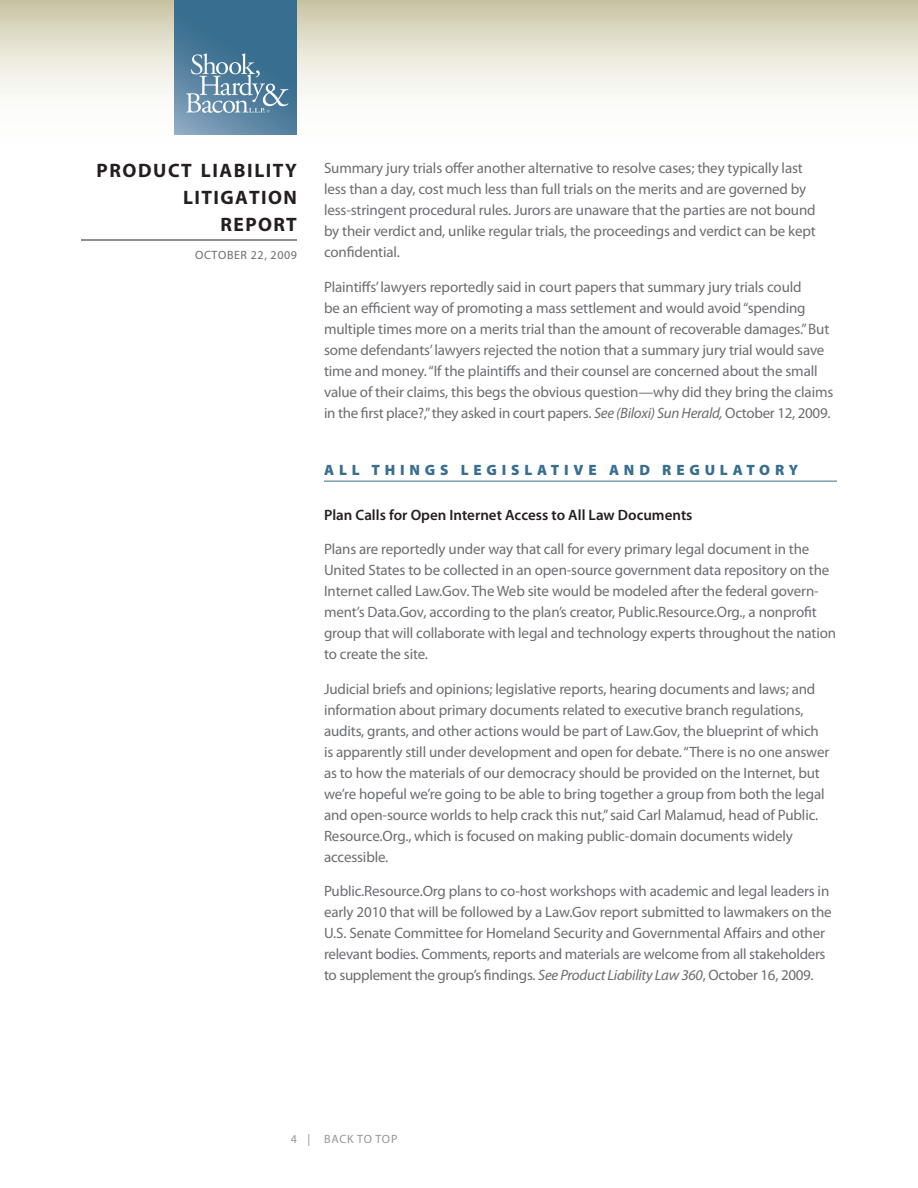
<style>
.page{position:relative;width:918px;height:1188px;background:#fff}
.page>*{position:absolute;margin:0;border:0;box-sizing:border-box;transform-origin:0 0}
.t1{font:700 19.5px/27px "Myriad Pro";letter-spacing:.075em;color:#231f20;text-align:right}
.Body{font:15px/21px "Myriad Pro";letter-spacing:-.01em;color:#6c6d70}
.Subhead{font:600 15px "Myriad Pro";color:#231f20}
.Head{font:900 15px "Myriad Pro";letter-spacing:.32em;color:#386e8f}
.t2{font:12px "Myriad Pro";letter-spacing:.05em;color:#6c6d70}
.t3{font:12px "Myriad Pro";letter-spacing:.06em;color:#939598}
.s1{font-style:italic}
</style>
<div class="page">
<svg style="left:0;top:0;width:918px;height:135px"></svg>
<hr style="left:81px;top:240px;width:216px;height:1px;background:#231f20">
<img style="left:175px;top:0;width:122px;height:135px">
<hr style="left:324px;top:481px;width:513px;height:1px;background:#386e8f">
<h1 class="t1" style="left:97px;top:156px;width:202px">PRODUCT LIABILITY<br>LITIGATION<br>REPORT</h1>
<p class="t2" style="left:195px;top:248px;width:103px">OCTOBER 22, 2009</p>
<p class="Body" style="left:324px;top:157px;width:493px">Summary jury trials offer another alternative to resolve cases; they typically last less than a day, cost much less than full trials on the merits and are governed by less-stringent procedural rules. Jurors are unaware that the parties are not bound by their verdict and, unlike regular trials, the proceedings and verdict can be kept confidential.</p>
<p class="Body" style="left:324px;top:276px;width:511px">Plaintiffs’ lawyers reportedly said in court papers that summary jury trials could<br>be an efficient way of promoting a mass settlement and would avoid “spending multiple times more on a merits trial than the amount of recoverable damages.” But some defendants’ lawyers rejected the notion that a summary jury trial would save time and money. “If the plaintiffs and their counsel are concerned about the small value of their claims, this begs the obvious question—why did they bring the claims in the first place?,” they asked in court papers. <span class="s1">See (Biloxi) Sun Herald,</span> October 12, 2009.</p>
<p class="Head" style="left:324px;top:461px;width:476px">ALL THINGS LEGISLATIVE AND REGULATORY</p>
<p class="Subhead" style="left:324px;top:505px;width:370px">Plan Calls for Open Internet Access to All Law Documents</p>
<p class="Body" style="left:324px;top:538px;width:514px">Plans are reportedly under way that call for every primary legal document in the United States to be collected in an open-source government data repository on the Internet called Law.Gov. The Web site would be modeled after the federal govern&shy;ment’s Data.Gov, according to the plan’s creator, Public.Resource.Org., a nonprofit group that will collaborate with legal and technology experts throughout the nation to create the site.</p>
<p class="Body" style="left:324px;top:678px;width:507px">Judicial briefs and opinions; legislative reports, hearing documents and laws; and information about primary documents related to executive branch regulations, audits, grants, and other actions would be part of Law.Gov, the blueprint of which is apparently still under development and open for debate. “There is no one answer as to how the materials of our democracy should be provided on the Internet, but we’re hopeful we’re going to be able to bring together a group from both the legal and open-source worlds to help crack this nut,” said Carl Malamud, head of Public.<br>Resource.Org., which is focused on making public-domain documents widely accessible.</p>
<p class="Body" style="left:324px;top:880px;width:509px">Public.Resource.Org plans to co-host workshops with academic and legal leaders in early 2010 that will be followed by a Law.Gov report submitted to lawmakers on the U.S. Senate Committee for Homeland Security and Governmental Affairs and other relevant bodies. Comments, reports and materials are welcome from all stakeholders to supplement the group’s findings. <span class="s1">See Product Liability Law 360</span>, October 16, 2009.</p>
<p class="t3" style="left:291px;top:1132px;width:108px">4 | BACK TO TOP</p>
</div>
